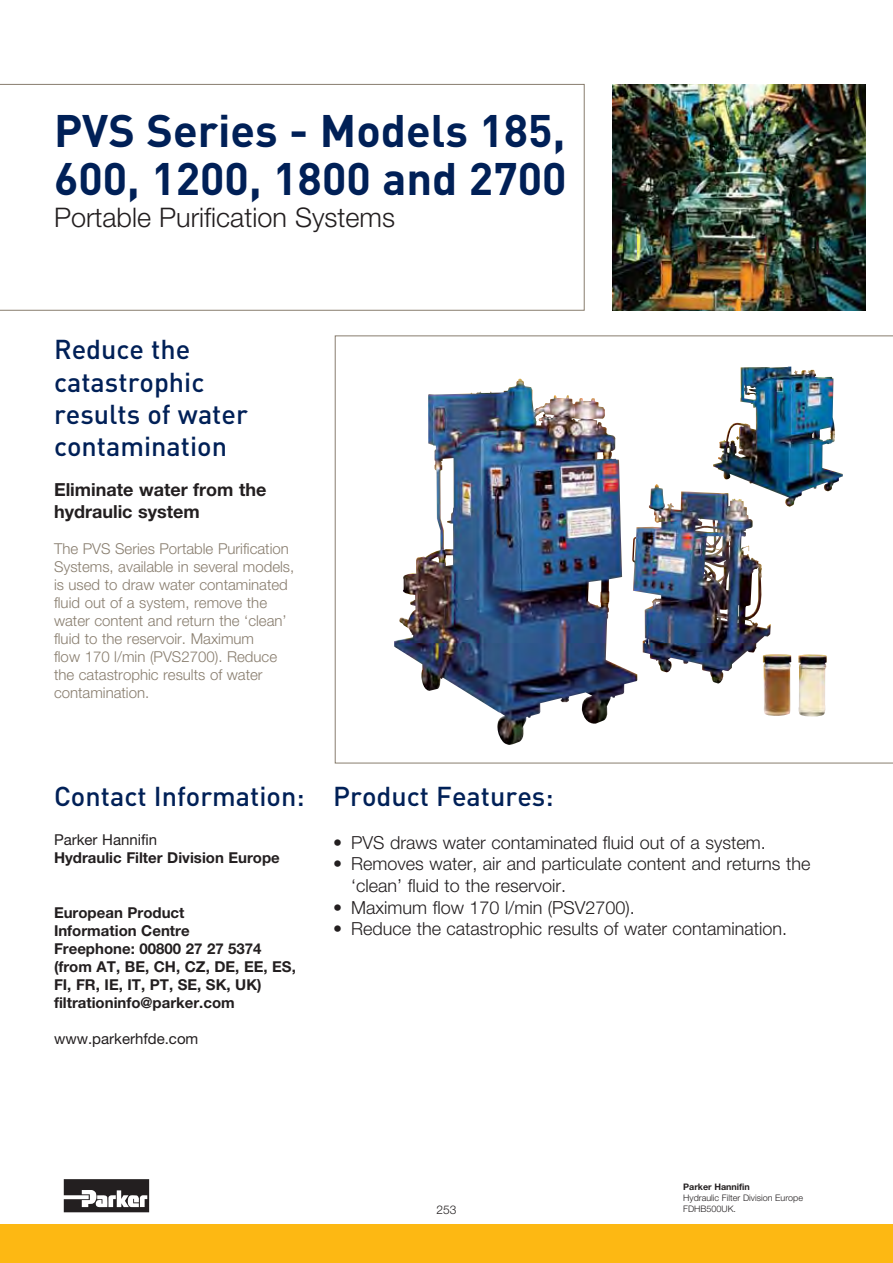
<style>
.page{position:relative;width:893px;height:1263px;background:#fff}
.page>*{position:absolute;margin:0;border:0;box-sizing:border-box;transform-origin:0 0}
.t1{font:700 45px/48px "DINOT";color:#002057}
.t2{font:500 27px/32.4px "DINOT";color:#002057}
.t3{font:300 27px "Helvetica Neue LT Std";color:#231f20}
.t4{font:300 18px/21.6px "Helvetica Neue LT Std";color:#231f20}
.t5{font:700 18px/21.6px "Helvetica Neue LT Std";color:#231f20}
.t6{font:300 15px/18px "Helvetica Neue LT Std";color:#887d6e}
.t7{font:700 15px/18px "Helvetica Neue LT Std";color:#231f20}
.t8{font:15px "Helvetica Neue LT Std";color:#231f20}
.t9{font:300 12px "Helvetica Neue LT Std";color:#231f20}
.t10{font:300 9px/11.2px "Helvetica Neue LT Std";color:#231f20}
.t11{font:700 9px "Helvetica Neue LT Std";color:#231f20}
</style>
<div class="page">
<div style="left:0;top:1225px;width:893px;height:38px;background:#fdb813"></div>
<div style="left:64px;top:1179px;width:86px;height:35px;background:#b8b6b7"></div>
<svg style="left:64px;top:1179px;width:85px;height:33px"></svg>
<svg style="left:0;top:84px;width:585px;height:227px"></svg>
<img style="left:613px;top:84px;width:252px;height:227px">
<img style="left:335px;top:335px;width:558px;height:428px">
<h1 class="t1" style="left:54px;top:112px;width:514px">PVS Series - Models 185,<br>600, 1200, 1800 and 2700</h1>
<h2 class="t3" style="left:54px;top:208px;width:343px">Portable Purification Systems</h2>
<h2 class="t2" style="left:54px;top:337px;width:195px">Reduce the catastrophic results of water contamination</h2>
<p class="t5" style="left:54px;top:481px;width:214px">Eliminate water from the hydraulic system</p>
<p class="t6" style="left:54px;top:541px;width:242px">The PVS Series Portable Purification<br>Systems, available in several models, is used to draw water contaminated fluid out of a system, remove the water content and return the ‘clean’ fluid to the reservoir. Maximum<br>flow 170 l/min (PVS2700). Reduce the catastrophic results of water contamination.</p>
<h2 class="t2" style="left:54px;top:783px;width:252px">Contact Information:</h2>
<p class="t8" style="left:54px;top:835px;width:105px">Parker Hannifin</p>
<p class="t7" style="left:54px;top:851px;width:227px">Hydraulic Filter Division Europe</p>
<p class="t7" style="left:54px;top:905px;width:243px">European Product<br>Information Centre<br>Freephone: 00800 27 27 5374 (from AT, BE, CH, CZ, DE, EE, ES,<br>FI, FR, IE, IT, PT, SE, SK, UK) filtrationinfo@parker.com</p>
<p class="t8" style="left:54px;top:1033px;width:146px">www.parkerhfde.com</p>
<h2 class="t2" style="left:333px;top:783px;width:222px">Product Features:</h2>
<p class="t4" style="left:333px;top:834px;width:434px">• PVS draws water contaminated fluid out of a system.</p>
<p class="t4" style="left:351px;top:855px;width:461px;text-indent:-18px">• Removes water, air and particulate content and returns the ‘clean’ fluid to the reservoir.</p>
<p class="t4" style="left:333px;top:899px;width:303px">• Maximum flow 170 l/min (PSV2700).</p>
<p class="t4" style="left:333px;top:920px;width:455px">• Reduce the catastrophic results of water contamination.</p>
<p class="t9" style="left:436px;top:1205px;width:22px">253</p>
<p class="t11" style="left:683px;top:1183px;width:68px">Parker Hannifin</p>
<p class="t10" style="left:683px;top:1193px;width:121px">Hydraulic Filter Division Europe<br>FDHB500UK.</p>
</div>
